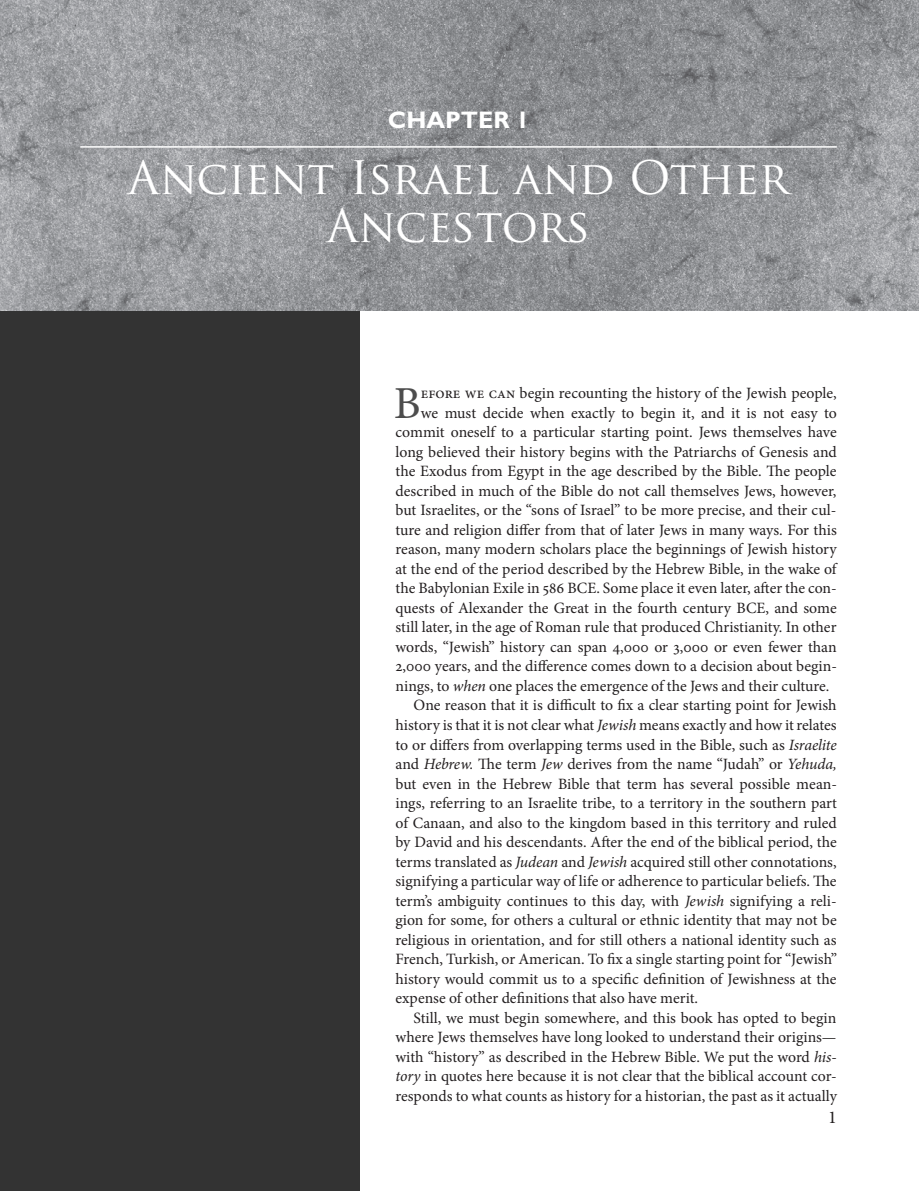
<style>
.page{position:relative;width:919px;height:1191px;background:#fff}
.page>*{position:absolute;margin:0;border:0;box-sizing:border-box;transform-origin:0 0}
.t1{font:45.75px "Minion Pro";color:#4d4d4d}
.t2{font:45px/48px "Trajan Pro";color:#fff;text-align:center}
.t3{font:700 24px "Gill Sans Std";color:#fff}
.t4{font:18px "Minion Pro";color:#231f20}
.t5{font:15.75px "Minion Pro";color:#231f20}
.t6{font:15.75px "Minion Pro";letter-spacing:-.02em;color:#231f20}
.s1{font-style:italic}
</style>
<div class="page">
<div style="left:0;top:310px;width:359px;height:881px;background:#333"></div>
<img style="left:0;top:0;width:918px;height:310px">
<hr style="left:80px;top:146px;width:756px;height:2px;background:#fff">
<h3 class="t3" style="left:388px;top:112px;width:143px">CHAPTER 1</h3>
<h2 class="t2" style="left:128px;top:155px;width:662px">Ancient Israel and Other<br>Ancestors</h2>
<h1 class="t1" style="left:394px;top:385px;width:28px">B</h1>
<p class="t5" style="left:421px;top:387px;width:417px">efore we can begin recounting the history of the Jewish people,</p>
<p class="t5" style="left:421px;top:406px;width:417px">we must decide when exactly to begin it, and it is not easy to</p>
<p class="t5" style="left:395px;top:426px;width:442px">commit oneself to a particular starting point. Jews themselves have</p>
<p class="t5" style="left:395px;top:445px;width:443px">long believed their history begins with the Patriarchs of Genesis and</p>
<p class="t5" style="left:395px;top:465px;width:442px">the Exodus from Egypt in the age described by the Bible. The people</p>
<p class="t5" style="left:395px;top:484px;width:442px">described in much of the Bible do not call themselves Jews, however,</p>
<p class="t5" style="left:395px;top:504px;width:442px">but Israelites, or the “sons of Israel” to be more precise, and their cul-</p>
<p class="t5" style="left:395px;top:523px;width:443px">ture and religion differ from that of later Jews in many ways. For this</p>
<p class="t5" style="left:395px;top:543px;width:442px">reason, many modern scholars place the beginnings of Jewish history</p>
<p class="t5" style="left:395px;top:562px;width:444px">at the end of the period described by the Hebrew Bible, in the wake of</p>
<p class="t5" style="left:395px;top:582px;width:442px">the Babylonian Exile in 586 BCE. Some place it even later, after the con-</p>
<p class="t5" style="left:395px;top:601px;width:442px">quests of Alexander the Great in the fourth century BCE, and some</p>
<p class="t5" style="left:395px;top:621px;width:442px">still later, in the age of Roman rule that produced Christianity. In other</p>
<p class="t5" style="left:395px;top:640px;width:442px">words, “Jewish” history can span 4,000 or 3,000 or even fewer than</p>
<p class="t5" style="left:395px;top:660px;width:443px">2,000 years, and the difference comes down to a decision about begin-</p>
<p class="t5" style="left:395px;top:679px;width:435px">nings, to <span class="s1">when</span> one places the emergence of the Jews and their culture.</p>
<p class="t5" style="left:413px;top:699px;width:424px">One reason that it is difficult to fix a clear starting point for Jewish</p>
<p class="t5" style="left:395px;top:718px;width:442px">history is that it is not clear what <span class="s1">Jewish</span> means exactly and how it relates</p>
<p class="t5" style="left:395px;top:738px;width:442px">to or differs from overlapping terms used in the Bible, such as <span class="s1">Israelite</span></p>
<p class="t5" style="left:395px;top:757px;width:443px">and <span class="s1">Hebrew.</span> The term <span class="s1">Jew</span> derives from the name “Judah” or <span class="s1">Yehuda,</span></p>
<p class="t5" style="left:395px;top:777px;width:443px">but even in the Hebrew Bible that term has several possible mean-</p>
<p class="t5" style="left:395px;top:796px;width:443px">ings, referring to an Israelite tribe, to a territory in the southern part</p>
<p class="t5" style="left:395px;top:816px;width:443px">of Canaan, and also to the kingdom based in this territory and ruled</p>
<p class="t5" style="left:395px;top:835px;width:443px">by David and his descendants. After the end of the biblical period, the</p>
<p class="t5" style="left:395px;top:855px;width:442px">terms translated as <span class="s1">Judean</span> and <span class="s1">Jewish</span> acquired still other connotations,</p>
<p class="t5" style="left:395px;top:874px;width:442px">signifying a particular way of life or adherence to particular beliefs. The</p>
<p class="t5" style="left:395px;top:894px;width:442px">term’s ambiguity continues to this day, with <span class="s1">Jewish</span> signifying a reli-</p>
<p class="t5" style="left:395px;top:913px;width:442px">gion for some, for others a cultural or ethnic identity that may not be</p>
<p class="t5" style="left:395px;top:933px;width:442px">religious in orientation, and for still others a national identity such as</p>
<p class="t6" style="left:395px;top:952px;width:443px">French, Turkish, or American. To fix a single starting point for “Jewish”</p>
<p class="t5" style="left:395px;top:972px;width:442px">history would commit us to a specific definition of Jewishness at the</p>
<p class="t5" style="left:395px;top:991px;width:304px">expense of other definitions that also have merit.</p>
<p class="t5" style="left:413px;top:1011px;width:424px">Still, we must begin somewhere, and this book has opted to begin</p>
<p class="t5" style="left:395px;top:1030px;width:442px">where Jews themselves have long looked to understand their origins—</p>
<p class="t5" style="left:395px;top:1050px;width:443px">with “history” as described in the Hebrew Bible. We put the word <span class="s1">his-</span></p>
<p class="t5" style="left:395px;top:1069px;width:442px"><span class="s1">tory</span> in quotes here because it is not clear that the biblical account cor-</p>
<p class="t5" style="left:395px;top:1089px;width:443px">responds to what counts as history for a historian, the past as it actually</p>
<p class="t4" style="left:828px;top:1109px;width:10px">1</p>
</div>
